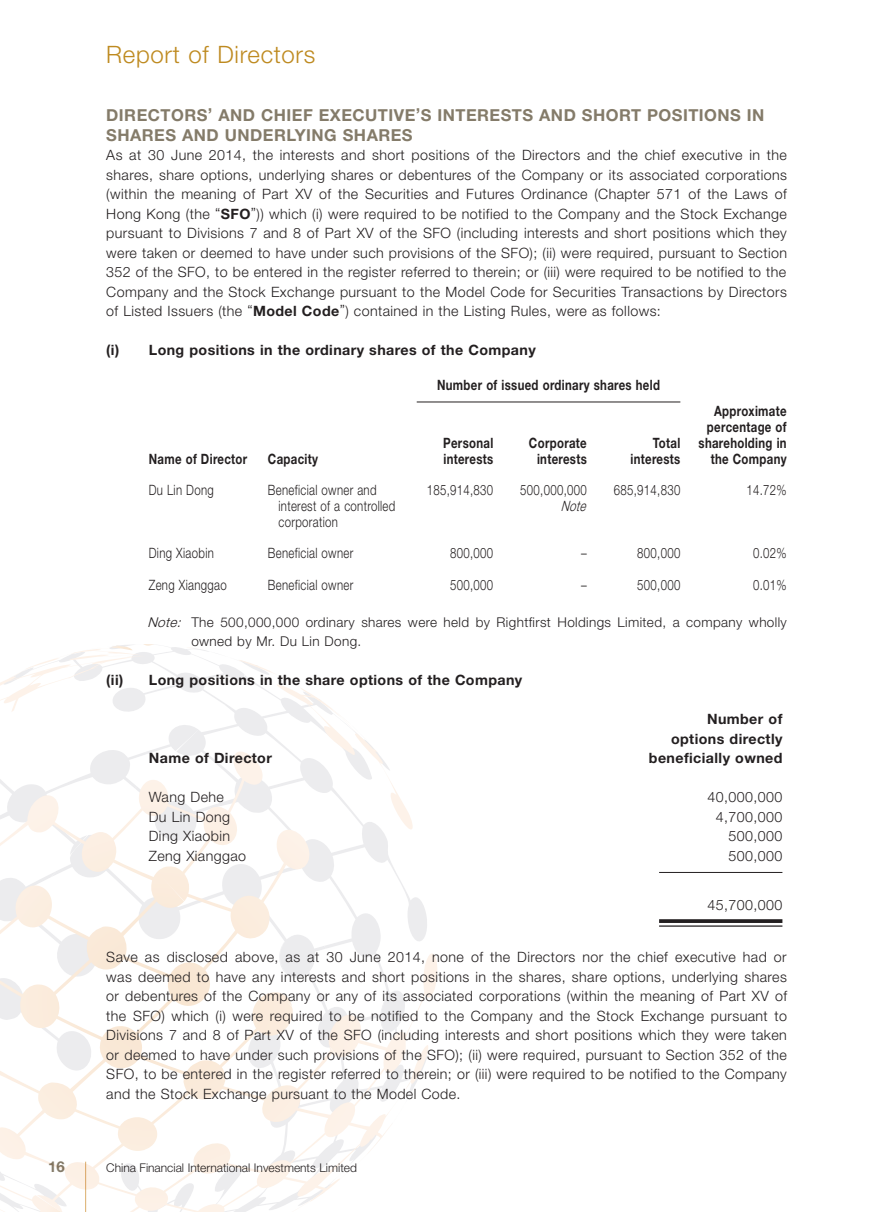
<style>
.page{position:relative;width:893px;height:1212px;background:#fff}
.page>*{position:absolute;margin:0;border:0;box-sizing:border-box;transform-origin:0 0}
.t1{font:300 24px "Helvetica Neue LT Std";letter-spacing:.03em;color:#be8a20}
.Heading_1{font:700 16.5px/19.5px "Helvetica Neue LT Std";letter-spacing:.03em;color:#847b69}
.t2{font:700 15px "Helvetica Neue LT Std";color:#847b69}
.Body_Text{font:300 14.25px/19.5px "Helvetica Neue LT Std";letter-spacing:.03em;color:#231f20;text-align:justify}
.Body_Text-2{font:300 14.25px/15.8px "Helvetica Neue LT Std";letter-spacing:.03em;color:#231f20;scale:.8 1}
.Body_Text-3{font:700 14.25px "Helvetica Neue LT Std";letter-spacing:.03em;color:#231f20;scale:.8 1}
.Heading_2{font:700 14.25px "Helvetica Neue LT Std";letter-spacing:.03em;color:#231f20}
.Body_Text-4{font:700 14.25px "Helvetica Neue LT Std";letter-spacing:.03em;color:#231f20}
.Body_Text-5{font:italic 300 14.25px "Helvetica Neue LT Std";color:#231f20;scale:.8 1}
.Notes{font:300 13.5px/19.5px "Helvetica Neue LT Std";letter-spacing:.03em;color:#231f20}
.t3{font:300 12px "Helvetica Neue LT Std";color:#231f20}
.s1{font-weight:700}
.s2{font-style:italic}
</style>
<div class="page">
<svg style="left:323px;top:704px;width:104px;height:489px"></svg>
<svg style="left:91px;top:650px;width:235px;height:427px"></svg>
<svg style="left:0;top:765px;width:323px;height:447px"></svg>
<svg style="left:19px;top:1195px;width:44px;height:17px"></svg>
<svg style="left:0;top:644px;width:204px;height:68px"></svg>
<hr style="left:417px;top:402px;width:263px;height:1px;background:#231f20">
<hr style="left:659px;top:872px;width:123px;height:1px;background:#231f20">
<svg style="left:659px;top:919px;width:123px;height:4px"></svg>
<hr style="left:659px;top:925px;width:123px;height:2px;background:#231f20">
<p class="t2" style="left:48px;top:1157px;width:18px">16</p>
<h1 class="t1" style="left:106px;top:40px;width:211px">Report of Directors</h1>
<p class="Heading_1" style="left:106px;top:105px;width:660px">DIRECTORS’ AND CHIEF EXECUTIVE’S INTERESTS AND SHORT POSITIONS IN<br>SHARES AND UNDERLYING SHARES</p>
<p class="Body_Text" style="left:106px;top:145px;width:682px">As at 30 June 2014, the interests and short positions of the Directors and the chief executive in the shares, share options, underlying shares or debentures of the Company or its associated corporations (within the meaning of Part XV of the Securities and Futures Ordinance (Chapter 571 of the Laws of Hong Kong (the “<span class="s1">SFO</span>”)) which (i) were required to be notified to the Company and the Stock Exchange pursuant to Divisions 7 and 8 of Part XV of the SFO (including interests and short positions which they were taken or deemed to have under such provisions of the SFO); (ii) were required, pursuant to Section 352 of the SFO, to be entered in the register referred to therein; or (iii) were required to be notified to the Company and the Stock Exchange pursuant to the Model Code for Securities Transactions by Directors of Listed Issuers (the “<span class="s1">Model Code</span>”) contained in the Listing Rules, were as follows:</p>
<p class="Heading_2" style="left:106px;top:341px;width:431px">(i) Long positions in the ordinary shares of the Company</p>
<p class="Body_Text-3" style="left:437px;top:376px;width:280px">Number of issued ordinary shares held</p>
<p class="Body_Text-3" style="left:149px;top:450px;width:125px">Name of Director</p>
<p class="Body_Text-3" style="left:268px;top:450px;width:64px">Capacity</p>
<p class="Body_Text-3" style="left:443px;top:434px;width:64px">Personal</p>
<p class="Body_Text-3" style="left:443px;top:450px;width:64px">interests</p>
<p class="Body_Text-3" style="left:529px;top:434px;width:74px">Corporate</p>
<p class="Body_Text-3" style="left:537px;top:450px;width:64px">interests</p>
<p class="Body_Text-2" style="left:149px;top:482px;width:83px">Du Lin Dong</p>
<p class="Body_Text-2" style="left:279px;top:482px;width:148px;text-indent:-11px">Beneficial owner and interest of a controlled corporation</p>
<p class="Body_Text-2" style="left:427px;top:482px;width:85px">185,914,830</p>
<p class="Body_Text-2" style="left:520px;top:482px;width:85px">500,000,000</p>
<p class="Body_Text-5" style="left:561px;top:497px;width:38px">Note</p>
<p class="Body_Text-3" style="left:653px;top:434px;width:36px">Total</p>
<p class="Body_Text-3" style="left:630px;top:450px;width:64px">interests</p>
<p class="Body_Text-3" style="left:714px;top:402px;width:92px">Approximate</p>
<p class="Body_Text-3" style="left:707px;top:418px;width:101px">percentage of</p>
<p class="Body_Text-3" style="left:698px;top:434px;width:112px">shareholding in</p>
<p class="Body_Text-3" style="left:711px;top:450px;width:97px">the Company</p>
<p class="Body_Text-2" style="left:614px;top:482px;width:85px">685,914,830</p>
<p class="Body_Text-2" style="left:746px;top:482px;width:52px">14.72%</p>
<p class="Body_Text-2" style="left:149px;top:545px;width:83px">Ding Xiaobin</p>
<p class="Body_Text-2" style="left:268px;top:545px;width:108px">Beneficial owner</p>
<p class="Body_Text-2" style="left:450px;top:545px;width:55px">800,000</p>
<p class="Body_Text-2" style="left:581px;top:545px;width:9px">–</p>
<p class="Body_Text-2" style="left:637px;top:545px;width:55px">800,000</p>
<p class="Body_Text-2" style="left:753px;top:545px;width:43px">0.02%</p>
<p class="Body_Text-2" style="left:149px;top:576px;width:99px">Zeng Xianggao</p>
<p class="Body_Text-2" style="left:268px;top:576px;width:108px">Beneficial owner</p>
<p class="Body_Text-2" style="left:450px;top:576px;width:55px">500,000</p>
<p class="Body_Text-2" style="left:581px;top:576px;width:9px">–</p>
<p class="Body_Text-2" style="left:637px;top:576px;width:55px">500,000</p>
<p class="Body_Text-2" style="left:753px;top:576px;width:43px">0.01%</p>
<p class="Notes" style="left:191px;top:612px;width:597px;text-indent:-44px"><span class="s2">Note:</span> The 500,000,000 ordinary shares were held by Rightfirst Holdings Limited, a company wholly owned by Mr. Du Lin Dong.</p>
<p class="Heading_2" style="left:106px;top:671px;width:418px">(ii) Long positions in the share options of the Company</p>
<p class="Body_Text-4" style="left:149px;top:749px;width:125px">Name of Director</p>
<p class="Body_Text-4" style="left:707px;top:710px;width:77px">Number of</p>
<p class="Body_Text-4" style="left:671px;top:730px;width:113px">options directly</p>
<p class="Body_Text-4" style="left:649px;top:749px;width:135px">beneficially owned</p>
<p class="Body_Text" style="left:149px;top:787px;width:77px">Wang Dehe</p>
<p class="Body_Text" style="left:707px;top:787px;width:76px">40,000,000</p>
<p class="Body_Text" style="left:149px;top:807px;width:83px">Du Lin Dong</p>
<p class="Body_Text" style="left:716px;top:807px;width:68px">4,700,000</p>
<p class="Body_Text" style="left:149px;top:826px;width:83px">Ding Xiaobin</p>
<p class="Body_Text" style="left:728px;top:826px;width:55px">500,000</p>
<p class="Body_Text" style="left:149px;top:846px;width:99px">Zeng Xianggao</p>
<p class="Body_Text" style="left:728px;top:846px;width:55px">500,000</p>
<p class="Body_Text" style="left:707px;top:895px;width:76px">45,700,000</p>
<p class="Body_Text" style="left:106px;top:947px;width:682px">Save as disclosed above, as at 30 June 2014, none of the Directors nor the chief executive had or was deemed to have any interests and short positions in the shares, share options, underlying shares or debentures of the Company or any of its associated corporations (within the meaning of Part XV of the SFO) which (i) were required to be notified to the Company and the Stock Exchange pursuant to Divisions 7 and 8 of Part XV of the SFO (including interests and short positions which they were taken or deemed to have under such provisions of the SFO); (ii) were required, pursuant to Section 352 of the SFO, to be entered in the register referred to therein; or (iii) were required to be notified to the Company and the Stock Exchange pursuant to the Model Code.</p>
<p class="t3" style="left:106px;top:1160px;width:252px">China Financial International Investments Limited</p>
</div>
